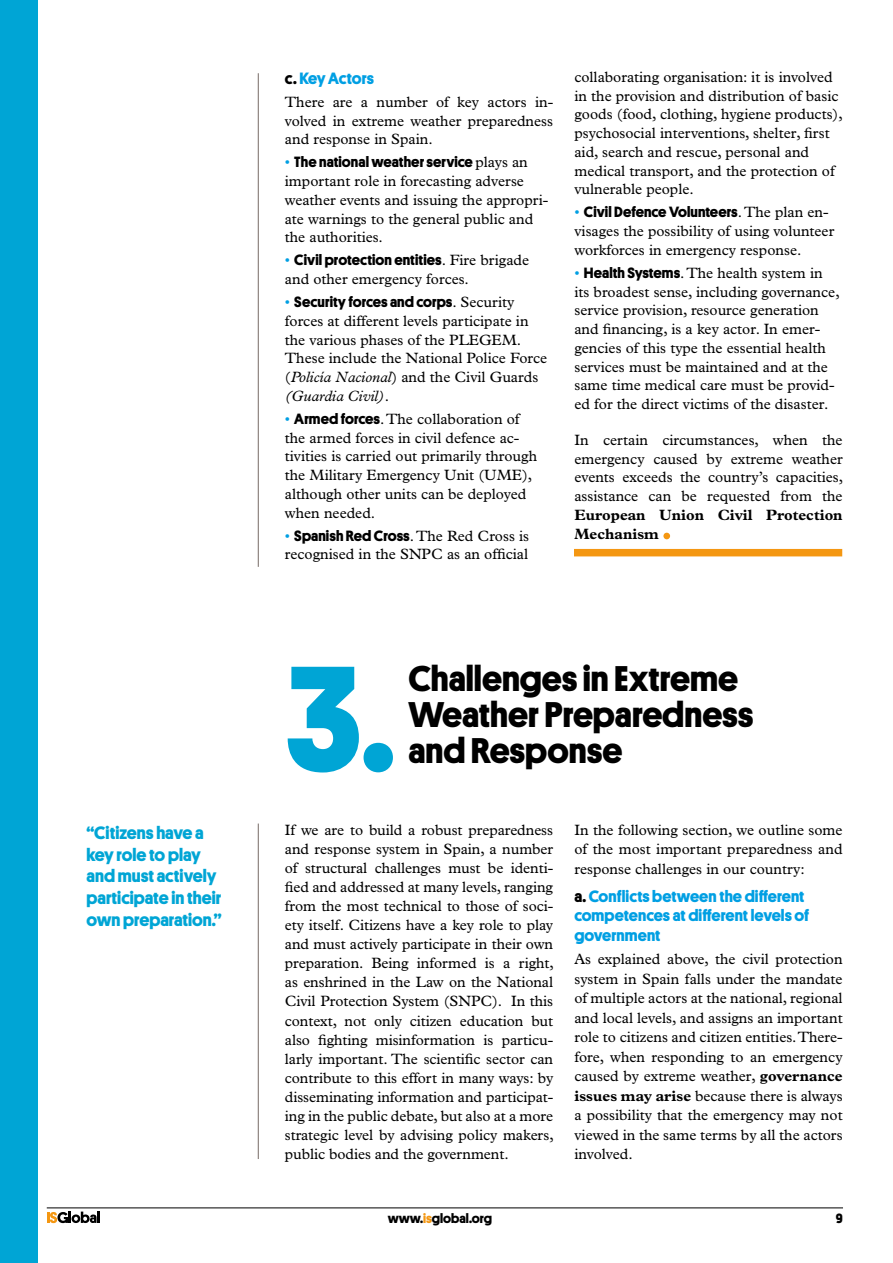
<style>
.page{position:relative;width:893px;height:1263px;background:#fff}
.page>*{position:absolute;margin:0;border:0;box-sizing:border-box;transform-origin:0 0}
.t1{font:700 150px "Platform";color:#00a5d5}
.text_base{font:54px "Plantin";color:#f49712}
.t2{font:700 36px/36px "Platform";color:#000}
.t3{font:700 18px/21.6px "Platform";color:#00a5d5}
.text_base-2{font:700 16.5px/19.5px "Platform";letter-spacing:.005em;color:#009fe3}
.text_base-3{font:15px/18.8px "Plantin";color:#000}
.t4{font:700 13.5px "Platform";color:#000}
.s1{color:#000}
.s2{color:#009fe3}
.s3{font-family:"Platform";font-weight:700}
.s4{font-style:italic}
.s5{font-weight:700}
.s6{color:#f49712}
</style>
<div class="page">
<svg style="left:47px;top:1211px;width:53px;height:12px"></svg>
<hr style="left:47px;top:1207px;width:796px;height:1px;background:#000">
<div style="left:0;top:0;width:37px;height:1263px;background:#00a5d5"></div>
<hr style="left:258px;top:73px;width:1px;height:494px;background:#867b77">
<hr style="left:258px;top:823px;width:1px;height:336px;background:#867b77">
<div style="left:574px;top:549px;width:268px;height:7px;background:#f49712"></div>
<p class="t3" style="left:87px;top:821px;width:137px">“Citizens have a key role to play and must actively participate in their own preparation.”</p>
<p class="text_base-2" style="left:285px;top:67px;width:90px"><span class="s1">c.</span> Key Actors</p>
<p class="text_base-3" style="left:285px;top:92px;width:270px;text-align:justify">There are a number of key actors in&shy;volved in extreme weather preparedness and response in Spain.</p>
<p class="text_base-3" style="left:285px;top:153px;width:265px"><span class="s2">•</span> <span class="s3">The national weather service</span> plays an important role in forecasting adverse weather events and issuing the appropri&shy;ate warnings to the general public and the authorities.</p>
<p class="text_base-3" style="left:285px;top:251px;width:246px"><span class="s2">•</span> <span class="s3">Civil protection entities</span>. Fire brigade and other emergency forces.</p>
<p class="text_base-3" style="left:285px;top:292px;width:264px"><span class="s2">•</span> <span class="s3">Security forces and corps</span>. Security forces at different levels participate in the various phases of the PLEGEM.<br>These include the National Police Force (<span class="s4">Policía Nacional</span>) and the Civil Guards <span class="s4">(Guardia Civil)</span>.</p>
<p class="text_base-3" style="left:285px;top:409px;width:254px"><span class="s2">•</span> <span class="s3">Armed forces</span>. The collaboration of the armed forces in civil defence ac&shy;tivities is carried out primarily through the Military Emergency Unit (UME), although other units can be deployed when needed.</p>
<p class="text_base-3" style="left:285px;top:526px;width:246px"><span class="s2">•</span> <span class="s3">Spanish Red Cross</span>. The Red Cross is recognised in the SNPC as an official</p>
<p class="text_base-3" style="left:574px;top:67px;width:270px">collaborating organisation: it is involved in the provision and distribution of basic goods (food, clothing, hygiene products), psychosocial interventions, shelter, first aid, search and rescue, personal and medical transport, and the protection of vulnerable people.</p>
<p class="text_base-3" style="left:574px;top:203px;width:261px"><span class="s2">•</span> <span class="s3">Civil Defence Volunteers</span>. The plan en&shy;visages the possibility of using volunteer workforces in emergency response.</p>
<p class="text_base-3" style="left:574px;top:263px;width:267px"><span class="s2">•</span> <span class="s3">Health Systems</span>. The health system in its broadest sense, including governance, service provision, resource generation and financing, is a key actor. In emer&shy;gencies of this type the essential health services must be maintained and at the same time medical care must be provid&shy;ed for the direct victims of the disaster.</p>
<p class="text_base-3" style="left:574px;top:430px;width:270px;text-align:justify">In certain circumstances, when the emergency caused by extreme weather events exceeds the country’s capacities, assistance can be requested from the <span class="s5">European Union Civil Protection Mechanism</span></p>
<p class="text_base" style="left:659px;top:490px;width:17px">.</p>
<p class="t1" style="left:285px;top:609px;width:111px">3.</p>
<p class="t2" style="left:408px;top:658px;width:347px">Challenges in Extreme<br>Weather Preparedness and Response</p>
<p class="text_base-3" style="left:285px;top:820px;width:270px;text-align:justify">If we are to build a robust preparedness and response system in Spain, a number of structural challenges must be identi&shy;fied and addressed at many levels, ranging from the most technical to those of soci&shy;ety itself. Citizens have a key role to play and must actively participate in their own preparation. Being informed is a right, as enshrined in the Law on the National Civil Protection System (SNPC). In this context, not only citizen education but also fighting misinformation is particu&shy;larly important. The scientific sector can contribute to this effort in many ways: by disseminating information and participat&shy;ing in the public debate, but also at a more strategic level by advising policy makers, public bodies and the government.</p>
<p class="text_base-3" style="left:574px;top:820px;width:270px;line-height:19.5px;text-align:justify">In the following section, we outline some of the most important preparedness and response challenges in our country:</p>
<p class="text_base-2" style="left:574px;top:885px;width:236px"><span class="s1">a.</span> Conflicts between the different competences at different levels of government</p>
<p class="text_base-3" style="left:574px;top:949px;width:270px;line-height:19.5px;text-align:justify">As explained above, the civil protection system in Spain falls under the mandate of multiple actors at the national, regional and local levels, and assigns an important role to citizens and citizen entities. There&shy;fore, when responding to an emergency caused by extreme weather, <span class="s5">governance issues may arise</span> because there is always a possibility that the emergency may not viewed in the same terms by all the actors involved.</p>
<p class="t4" style="left:388px;top:1208px;width:106px">www.<span class="s6">is</span>global.org</p>
<p class="t4" style="left:836px;top:1208px;width:9px">9</p>
</div>
